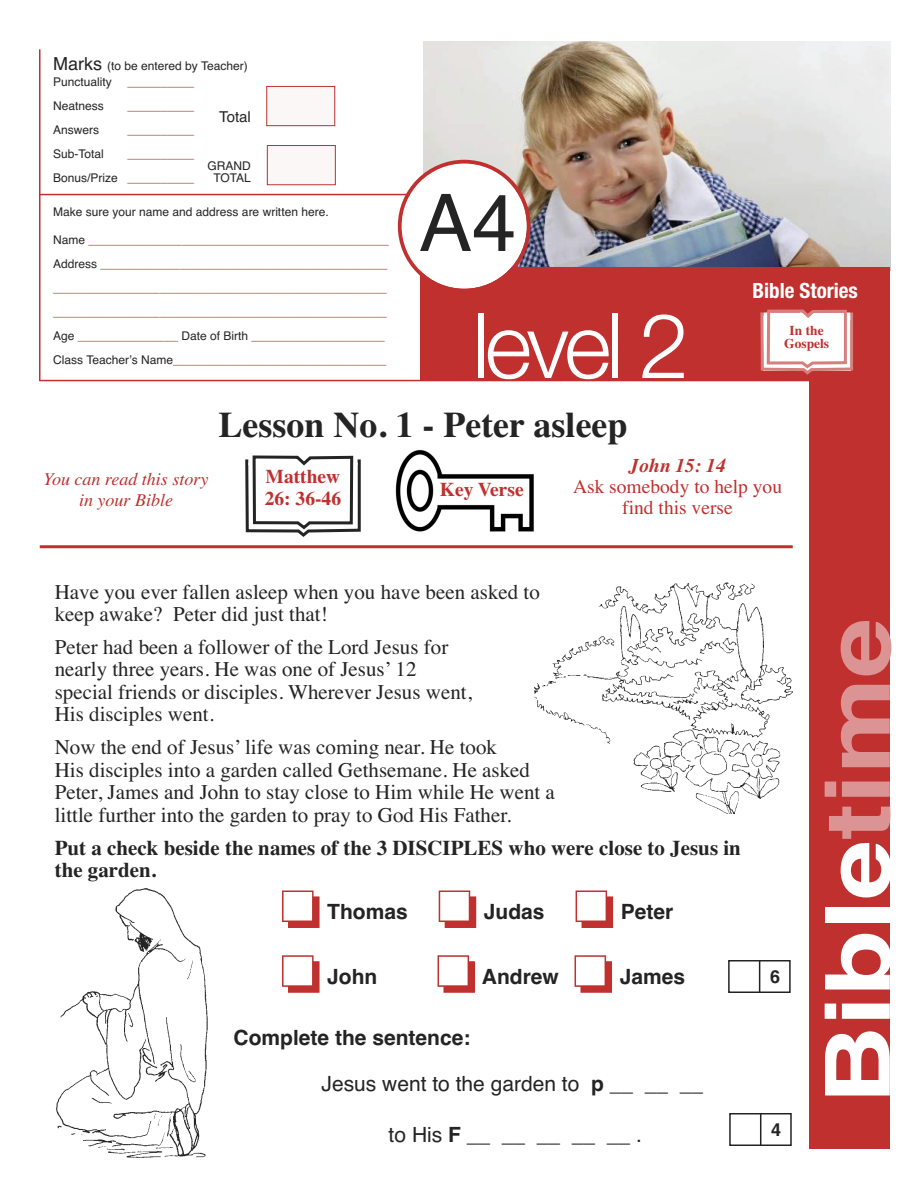
<style>
.page{position:relative;width:918px;height:1188px;background:#fff}
.page>*{position:absolute;margin:0;border:0;box-sizing:border-box;transform-origin:0 0}
.t1{font:700 90px "Helvetica";color:#fff;scale:1.2 1}
.t2{font:300 90px "Helvetica Neue";letter-spacing:-.05em;color:#fff}
.t3{font:79.5px "Helvetica";color:#252425}
.t4{font:700 36px "Times";color:#252425}
.t5{font:21px/22.5px "Times";color:#252425}
.t6{font:700 21px/22.5px "Times";color:#252425}
.t7{font:21px/46.2px "Helvetica";color:#252425}
.t8{font:700 21px "Helvetica";color:#252425}
.t9{font:700 condensed 21px "Helvetica Neue";color:#fff}
.t10{font:19.5px/21px "Times";color:#bf302e;text-align:center}
.t11{font:700 19.5px/22.5px "Times";color:#bf302e}
.t12{font:italic 700 19.5px "Times";color:#bf302e}
.t13{font:italic 18px/21.6px "Times";color:#bf302e;text-align:center}
.t14{font:700 18px "Helvetica";color:#252425}
.t15{font:15px "Helvetica";color:#252425}
.t16{font:700 13.5px/13.5px "Times";color:#bf302e;text-align:center}
.t17{font:12px/24px "Helvetica";color:#bf302e}
.t18{font:12px/17px "Helvetica";color:#252425}
.s1{font-size:18px}
.s2{color:#bf302e}
.s3{color:#252425}
.s4{font-weight:700}
.s5{color:#db9493}
</style>
<div class="page">
<img style="left:423px;top:41px;width:467px;height:227px">
<div style="left:421px;top:268px;width:469px;height:112px;background:#bf302e"></div>
<div style="left:809px;top:379px;width:81px;height:769px;background:#bf302e"></div>
<svg style="left:398px;top:160px;width:133px;height:132px"></svg>
<hr style="left:40px;top:545px;width:753px;height:3px;background:#bf302e">
<hr style="left:39px;top:49px;width:1px;height:332px;background:#bf302e">
<hr style="left:40px;top:194px;width:370px;height:1px;background:#bf302e">
<hr style="left:40px;top:380px;width:770px;height:1px;background:#bf302e">
<div style="left:267px;top:87px;width:68px;height:38px;background:#fcf7f7"></div>
<div style="left:267px;top:86px;width:68px;height:40px;border:1px solid #bf302e"></div>
<div style="left:268px;top:146px;width:67px;height:39px;background:#fcf7f7"></div>
<div style="left:267px;top:145px;width:69px;height:40px;border:1px solid #bf302e"></div>
<svg style="left:760px;top:310px;width:93px;height:65px;background:#f0d2d1"></svg>
<svg style="left:245px;top:455px;width:116px;height:82px"></svg>
<div style="left:258px;top:466px;width:90px;height:53px;background:#fff"></div>
<img style="left:395px;top:449px;width:139px;height:83px">
<svg style="left:728px;top:960px;width:63px;height:33px"></svg>
<svg style="left:729px;top:1113px;width:63px;height:33px"></svg>
<img style="left:56px;top:888px;width:152px;height:270px">
<img style="left:534px;top:582px;width:259px;height:231px">
<p class="t18" style="left:53px;top:58px;width:196px"><span class="s1">Marks</span> (to be entered by Teacher)<br>Punctuality</p>
<p class="t17" style="left:128px;top:71px;width:68px">__________</p>
<p class="t18" style="left:53px;top:99px;width:52px">Neatness</p>
<p class="t17" style="left:128px;top:95px;width:68px">__________</p>
<p class="t15" style="left:219px;top:112px;width:33px">Total</p>
<p class="t18" style="left:53px;top:123px;width:48px">Answers</p>
<p class="t17" style="left:128px;top:119px;width:68px">__________</p>
<p class="t18" style="left:53px;top:147px;width:52px">Sub-Total</p>
<p class="t17" style="left:128px;top:143px;width:68px">__________</p>
<p class="t18" style="left:208px;top:159px;width:45px">GRAND</p>
<p class="t18" style="left:53px;top:171px;width:142px">Bonus/Prize <span class="s2">__________</span></p>
<p class="t18" style="left:213px;top:171px;width:39px">TOTAL</p>
<p class="t18" style="left:53px;top:204px;width:277px">Make sure your name and address are written here.</p>
<p class="t17" style="left:53px;top:229px;width:337px"><span class="s3">Name</span> _____________________________________________ <span class="s3">Address</span> ___________________________________________ __________________________________________________ __________________________________________________ <span class="s3">Age</span> _______________ <span class="s3">Date of Birth</span> ____________________ <span class="s3">Class Teacherʼs Name</span>________________________________</p>
<h2 class="t3" style="left:419px;top:194px;width:99px">A4</h2>
<h1 class="t2" style="left:473px;top:314px;width:218px">level 2</h1>
<p class="t9" style="left:753px;top:278px;width:107px">Bible Stories</p>
<p class="t16" style="left:784px;top:325px;width:47px">In the<br>Gospels</p>
<p class="t13" style="left:44px;top:469px;width:166px">You can read this story in your Bible</p>
<h3 class="t4" style="left:218px;top:411px;width:411px">Lesson No. 1 - Peter asleep</h3>
<p class="t11" style="left:265px;top:467px;width:78px">Matthew<br>26: 36-46</p>
<p class="t12" style="left:629px;top:458px;width:98px">John 15: 14</p>
<p class="t10" style="left:573px;top:478px;width:211px">Ask somebody to help you find this verse</p>
<p class="t11" style="left:440px;top:480px;width:85px">Key Verse</p>
<p class="t5" style="left:55px;top:582px;width:487px">Have you ever fallen asleep when you have been asked to keep awake? Peter did just that!</p>
<p class="t5" style="left:55px;top:638px;width:419px">Peter had been a follower of the Lord Jesus for nearly three years. He was one of Jesus’ 12 special friends or disciples. Wherever Jesus went, His disciples went.</p>
<p class="t5" style="left:55px;top:738px;width:502px">Now the end of Jesus’ life was coming near. He took<br>His disciples into a garden called Gethsemane. He asked Peter, James and John to stay close to Him while He went a little further into the garden to pray to God His Father.</p>
<p class="t6" style="left:55px;top:839px;width:688px">Put a check beside the names of the 3 DISCIPLES who were close to Jesus in the garden.</p>
<p class="t8" style="left:327px;top:904px;width:82px">Thomas</p>
<p class="t8" style="left:484px;top:904px;width:62px">Judas</p>
<p class="t8" style="left:621px;top:904px;width:54px">Peter</p>
<p class="t8" style="left:327px;top:969px;width:52px">John</p>
<p class="t8" style="left:482px;top:969px;width:79px">Andrew</p>
<p class="t8" style="left:620px;top:969px;width:67px">James</p>
<p class="t7" style="left:322px;top:1017px;width:383px;text-indent:-88px"><span class="s4">Complete the sentence:<br></span>Jesus went to the garden to <span class="s4">p</span> __ __ __</p>
<p class="t7" style="left:389px;top:1113px;width:255px">to His <span class="s4">F</span> __ __ __ __ __ .</p>
<p class="t14" style="left:770px;top:970px;width:12px">6</p>
<p class="t14" style="left:771px;top:1123px;width:12px">4</p>
<h1 class="t1" style="left:825px;top:1104px;width:407px;rotate:-90deg">Bible<span class="s5">time</span></h1>
</div>
